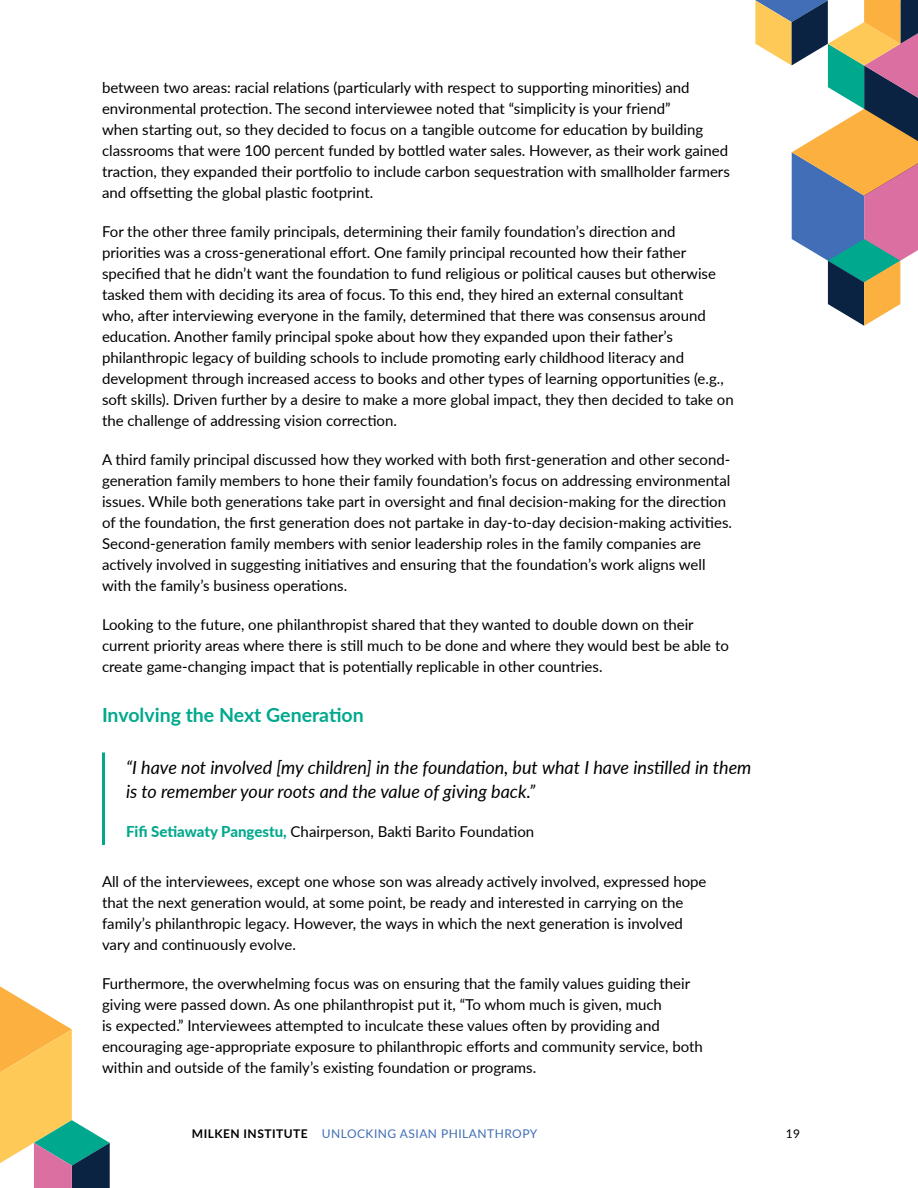
<style>
.page{position:relative;width:918px;height:1188px;background:#fff}
.page>*{position:absolute;margin:0;border:0;box-sizing:border-box;transform-origin:0 0}
.t1{font:700 19.5px "Lato";color:#00a98d}
.t2{font:italic 18px/24px "Lato";color:#000}
.t3{font:15px/21px "Lato";color:#000}
.t4{font:12px "Lato";letter-spacing:.04em;color:#416eb6}
.t5{font:12px "Lato";color:#000}
.s1{font-weight:800;color:#00a98d}
.s2{font-weight:700;color:#000}
</style>
<div class="page">
<svg style="left:755px;top:0;width:163px;height:326px"></svg>
<svg style="left:0;top:986px;width:110px;height:202px"></svg>
<hr style="left:102px;top:752px;width:3px;height:93px;background:#00a98d">
<p class="t3" style="left:102px;top:76px;width:629px">between two areas: racial relations (particularly with respect to supporting minorities) and environmental protection. The second interviewee noted that “simplicity is your friend”<br>when starting out, so they decided to focus on a tangible outcome for education by building classrooms that were 100 percent funded by bottled water sales. However, as their work gained traction, they expanded their portfolio to include carbon sequestration with smallholder farmers and offsetting the global plastic footprint.</p>
<p class="t3" style="left:102px;top:220px;width:633px">For the other three family principals, determining their family foundation’s direction and priorities was a cross-generational effort. One family principal recounted how their father specified that he didn’t want the foundation to fund religious or political causes but otherwise tasked them with deciding its area of focus. To this end, they hired an external consultant<br>who, after interviewing everyone in the family, determined that there was consensus around education. Another family principal spoke about how they expanded upon their father’s philanthropic legacy of building schools to include promoting early childhood literacy and development through increased access to books and other types of learning opportunities (e.g., soft skills). Driven further by a desire to make a more global impact, they then decided to take on the challenge of addressing vision correction.</p>
<p class="t3" style="left:102px;top:448px;width:632px">A third family principal discussed how they worked with both first-generation and other second&shy;generation family members to hone their family foundation’s focus on addressing environmental issues. While both generations take part in oversight and final decision-making for the direction of the foundation, the first generation does not partake in day-to-day decision-making activities.<br>Second-generation family members with senior leadership roles in the family companies are actively involved in suggesting initiatives and ensuring that the foundation’s work aligns well with the family’s business operations.</p>
<p class="t3" style="left:102px;top:613px;width:628px">Looking to the future, one philanthropist shared that they wanted to double down on their current priority areas where there is still much to be done and where they would best be able to create game-changing impact that is potentially replicable in other countries.</p>
<h1 class="t1" style="left:102px;top:701px;width:263px">Involving the Next Generation</h1>
<p class="t2" style="left:126px;top:755px;width:627px">“I have not involved [my children] in the foundation, but what I have instilled in them is to remember your roots and the value of giving back.”</p>
<p class="t3" style="left:126px;top:821px;width:410px"><span class="s1">Fifi Setiawaty Pangestu,</span> Chairperson, Bakti Barito Foundation</p>
<p class="t3" style="left:102px;top:870px;width:606px">All of the interviewees, except one whose son was already actively involved, expressed hope that the next generation would, at some point, be ready and interested in carrying on the family’s philanthropic legacy. However, the ways in which the next generation is involved vary and continuously evolve.</p>
<p class="t3" style="left:102px;top:972px;width:602px">Furthermore, the overwhelming focus was on ensuring that the family values guiding their giving were passed down. As one philanthropist put it, “To whom much is given, much<br>is expected.” Interviewees attempted to inculcate these values often by providing and encouraging age-appropriate exposure to philanthropic efforts and community service, both within and outside of the family’s existing foundation or programs.</p>
<p class="t4" style="left:192px;top:1125px;width:347px"><span class="s2">MILKEN INSTITUTE</span> UNLOCKING ASIAN PHILANTHROPY</p>
<p class="t5" style="left:786px;top:1125px;width:16px">19</p>
</div>
